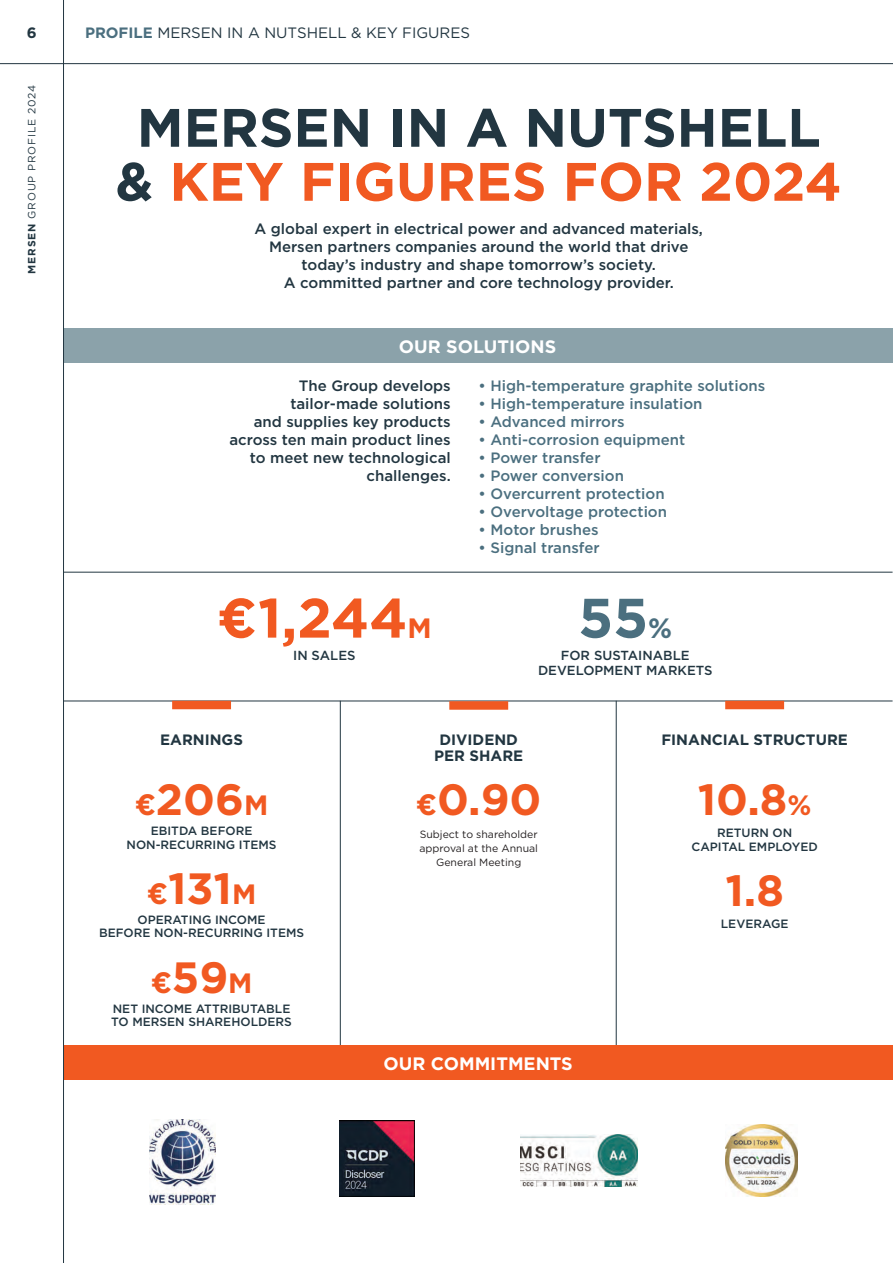
<style>
.page{position:relative;width:893px;height:1263px;background:#fff}
.page>*{position:absolute;margin:0;border:0;box-sizing:border-box;transform-origin:0 0}
.t1{font:700 55.5px "Gotham";color:#f15921}
.t2{font:700 55.5px "Gotham";color:#4b6f7f}
.t3{font:700 54px/54px "Gotham";color:#223641;text-align:center}
.t4{font:700 43.8px "Gotham";color:#f15921}
.t5{font:700 18px "Gotham";color:#fff}
.t6{font:500 15px/18px "Gotham";color:#223641;text-align:center}
.t7{font:500 15px "Gotham";color:#4b6f7f}
.t8{font:700 15px "Gotham";color:#223641}
.t9{font:15px "Gotham";color:#223641}
.t10{font:500 13.2px/15px "Gotham";color:#223641;text-align:center}
.t11{font:500 12px/13.5px "Gotham";color:#223641;text-align:center}
.t12{font:10.5px/14.2px "Gotham";color:#231f20;text-align:center}
.t13{font:10.5px "Gotham";letter-spacing:.08em;color:#223641}
.s1{font-weight:700}
.s2{font-weight:700;color:#4b6f7f}
.s3{color:#f15921}
.s4{font-size:27.9px}
.s5{font-size:29.4px}
</style>
<div class="page">
<hr style="left:0;top:63px;width:893px;height:1px;background:#223641">
<hr style="left:63px;top:701px;width:829px;height:1px;background:#223641">
<hr style="left:63px;top:572px;width:829px;height:1px;background:#223641">
<div style="left:172px;top:701px;width:59px;height:8px;background:#f15921"></div>
<div style="left:449px;top:701px;width:59px;height:9px;background:#f15921"></div>
<div style="left:725px;top:701px;width:59px;height:8px;background:#f15921"></div>
<hr style="left:340px;top:701px;width:1px;height:364px;background:#223641">
<hr style="left:616px;top:701px;width:1px;height:364px;background:#223641">
<div style="left:64px;top:329px;width:829px;height:34px;background:#8ba2aa"></div>
<div style="left:64px;top:1045px;width:828px;height:35px;background:#f15921"></div>
<hr style="left:63px;top:0;width:1px;height:1263px;background:#223641">
<img style="left:520px;top:1135px;width:118px;height:52px">
<img style="left:149px;top:1119px;width:66px;height:85px">
<img style="left:725px;top:1124px;width:73px;height:73px">
<img style="left:339px;top:1120px;width:75px;height:77px">
<p class="t8" style="left:27px;top:26px;width:11px">6</p>
<p class="t13" style="left:27px;top:274px;width:190px;rotate:-90deg"><span class="s1">MERSEN</span> GROUP PROFILE 2024</p>
<p class="t9" style="left:85px;top:26px;width:387px"><span class="s2">PROFILE</span> MERSEN IN A NUTSHELL &amp; KEY FIGURES</p>
<h2 class="t3" style="left:116px;top:105px;width:728px">MERSEN IN A NUTSHELL &amp; <span class="s3">KEY FIGURES FOR 2024</span></h2>
<p class="t6" style="left:255px;top:220px;width:450px">A global expert in electrical power and advanced materials, Mersen partners companies around the world that drive today’s industry and shape tomorrow’s society.<br>A committed partner and core technology provider.</p>
<p class="t5" style="left:399px;top:339px;width:159px">OUR SOLUTIONS</p>
<p class="t6" style="left:229px;top:377px;width:223px;text-align:right">The Group develops tailor-made solutions<br>and supplies key products across ten main product lines to meet new technological challenges.</p>
<h1 class="t1" style="left:217px;top:595px;width:216px">€1,244 <span class="s4">M</span></h1>
<p class="t10" style="left:293px;top:649px;width:64px">IN SALES</p>
<p class="t7" style="left:479px;top:379px;width:288px">• High-temperature graphite solutions</p>
<p class="t7" style="left:479px;top:397px;width:225px">• High-temperature insulation</p>
<p class="t7" style="left:479px;top:415px;width:148px">• Advanced mirrors</p>
<p class="t7" style="left:479px;top:433px;width:208px">• Anti-corrosion equipment</p>
<p class="t7" style="left:479px;top:451px;width:123px">• Power transfer</p>
<p class="t7" style="left:479px;top:469px;width:147px">• Power conversion</p>
<p class="t7" style="left:479px;top:487px;width:188px">• Overcurrent protection</p>
<p class="t7" style="left:479px;top:505px;width:190px">• Overvoltage protection</p>
<p class="t7" style="left:479px;top:523px;width:122px">• Motor brushes</p>
<p class="t7" style="left:479px;top:541px;width:123px">• Signal transfer</p>
<h1 class="t2" style="left:578px;top:595px;width:95px">55 <span class="s4">%</span></h1>
<p class="t10" style="left:538px;top:649px;width:176px">FOR SUSTAINABLE<br>DEVELOPMENT MARKETS</p>
<p class="t8" style="left:160px;top:733px;width:84px">EARNINGS</p>
<p class="t8" style="left:439px;top:733px;width:80px">DIVIDEND</p>
<p class="t8" style="left:661px;top:733px;width:188px">FINANCIAL STRUCTURE</p>
<p class="t8" style="left:434px;top:750px;width:91px">PER SHARE</p>
<h3 class="t4" style="left:135px;top:782px;width:135px"><span class="s5">€</span> 206 <span class="s4">M</span></h3>
<p class="t11" style="left:127px;top:825px;width:152px">EBITDA BEFORE<br>NON-RECURRING ITEMS</p>
<h3 class="t4" style="left:147px;top:871px;width:111px"><span class="s5">€</span> 131 <span class="s4">M</span></h3>
<p class="t11" style="left:99px;top:914px;width:207px">OPERATING INCOME<br>BEFORE NON-RECURRING ITEMS</p>
<h3 class="t4" style="left:151px;top:959px;width:103px"><span class="s5">€</span>59 <span class="s4">M</span></h3>
<p class="t11" style="left:111px;top:1003px;width:182px;text-align:left">NET INCOME ATTRIBUTABLE<br>TO MERSEN SHAREHOLDERS</p>
<h3 class="t4" style="left:416px;top:782px;width:127px"><span class="s5">€</span> 0.90</h3>
<p class="t12" style="left:419px;top:828px;width:120px">Subject to shareholder approval at the Annual<br>General Meeting</p>
<p class="t5" style="left:383px;top:1056px;width:191px">OUR COMMITMENTS</p>
<h3 class="t4" style="left:698px;top:782px;width:115px">10.8 <span class="s4">%</span></h3>
<p class="t11" style="left:691px;top:827px;width:128px">RETURN ON<br>CAPITAL EMPLOYED</p>
<h3 class="t4" style="left:725px;top:873px;width:60px">1.8</h3>
<p class="t11" style="left:721px;top:918px;width:69px">LEVERAGE</p>
</div>
